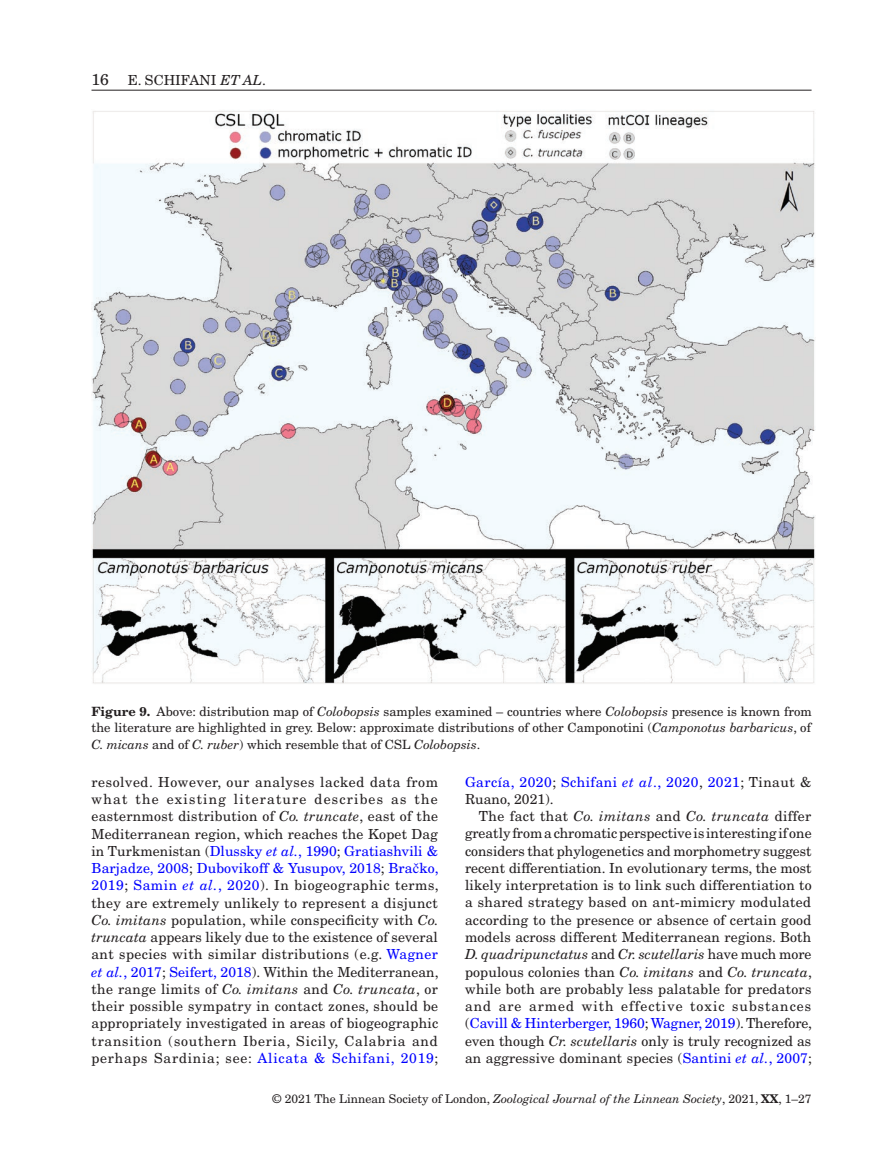
<style>
.page{position:relative;width:893px;height:1174px;background:#fff}
.page>*{position:absolute;margin:0;border:0;box-sizing:border-box;transform-origin:0 0}
.t1{font:13.8px/17.2px "New Century Schlbk";letter-spacing:.015em;color:#231f20;text-align:justify}
.t2{font:13.8px/17.2px "New Century Schlbk";letter-spacing:.035em;color:#00f}
.t3{font:12.75px/16.5px "New Century Schlbk";color:#231f20;text-align:justify}
.t4{font:12px "New Century Schlbk";color:#231f20}
.s1{font-size:15.75px}
.s2{font-style:italic}
.s3{font-weight:700}
.s4{color:#00f}
.s5{font-style:italic;color:#00f}
.s6{font-family:"Gandhari Unicode";color:#00f}
.s7{color:#231f20}
</style>
<div class="page">
<hr style="left:92px;top:90px;width:720px;height:1px;background:#231f20">
<img style="left:92px;top:110px;width:723px;height:574px">
<p class="t1" style="left:92px;top:71px;width:176px"><span class="s1">16</span> E. SCHIFANI <span class="s2">ET AL</span>.</p>
<p class="t3" style="left:92px;top:703px;width:722px"><span class="s3">Figure 9.</span> Above: distribution map of <span class="s2">Colobopsis</span> samples examined – countries where <span class="s2">Colobopsis</span> presence is known from the literature are highlighted in grey. Below: approximate distributions of other Camponotini (<span class="s2">Camponotus barbaricus</span>, of <span class="s2">C. micans</span> and of <span class="s2">C. ruber</span>) which resemble that of CSL <span class="s2">Colobopsis</span>.</p>
<p class="t1" style="left:92px;top:773px;width:349px">resolved. However, our analyses lacked data from what the existing literature describes as the easternmost distribution of <span class="s2">Co. truncate</span>, east of the Mediterranean region, which reaches the Kopet Dag in Turkmenistan (<span class="s4">Dlussky</span> <span class="s5">et al.</span><span class="s4">, 1990</span>; <span class="s4">Gratiashvili &amp; Barjadze, 2008</span>; <span class="s4">Dubovikoff &amp; Yusupov, 2018</span>; <span class="s4">Bra</span><span class="s6">č</span><span class="s4">ko, 2019</span>; <span class="s4">Samin</span> <span class="s5">et al.</span><span class="s4">, 2020</span>). In biogeographic terms, they are extremely unlikely to represent a disjunct <span class="s2">Co. imitans</span> population, while conspecificity with <span class="s2">Co. truncata</span> appears likely due to the existence of several ant species with similar distributions (e.g. <span class="s4">Wagner </span><span class="s5">et al.</span><span class="s4">, 2017</span>; <span class="s4">Seifert, 2018</span>). Within the Mediterranean, the range limits of <span class="s2">Co. imitans</span> and <span class="s2">Co. truncata</span>, or their possible sympatry in contact zones, should be appropriately investigated in areas of biogeographic transition (southern Iberia, Sicily, Calabria and perhaps Sardinia; see: <span class="s4">Alicata &amp; Schifani, 2019</span>;</p>
<p class="t2" style="left:465px;top:773px;width:348px">García, 2020<span class="s7">;</span> Schifani <span class="s2">et al</span>., 2020<span class="s7">,</span> 2021<span class="s7">; Tinaut &amp;<br>Ruano, 2021).</span></p>
<p class="t1" style="left:465px;top:807px;width:349px;text-indent:14px">The fact that <span class="s2">Co. imitans</span> and <span class="s2">Co. truncata</span> differ greatly from a chromatic perspective is interesting if one considers that phylogenetics and morphometry suggest recent differentiation. In evolutionary terms, the most likely interpretation is to link such differentiation to a shared strategy based on ant-mimicry modulated according to the presence or absence of certain good models across different Mediterranean regions. Both <span class="s2">D. quadripunctatus</span> and <span class="s2">Cr. scutellaris</span> have much more populous colonies than <span class="s2">Co. imitans</span> and <span class="s2">Co. truncata</span>, while both are probably less palatable for predators and are armed with effective toxic substances (<span class="s4">Cavill &amp; Hinterberger, 1960</span>; <span class="s4">Wagner, 2019</span>). Therefore, even though <span class="s2">Cr. scutellaris</span> only is truly recognized as an aggressive dominant species (<span class="s4">Santini</span> <span class="s5">et al.</span><span class="s4">, 2007</span>;</p>
<p class="t4" style="left:273px;top:1091px;width:540px">© 2021 The Linnean Society of London, <span class="s2">Zoological Journal of the Linnean Society</span>, 2021, <span class="s3">XX</span>, 1–27</p>
</div>
